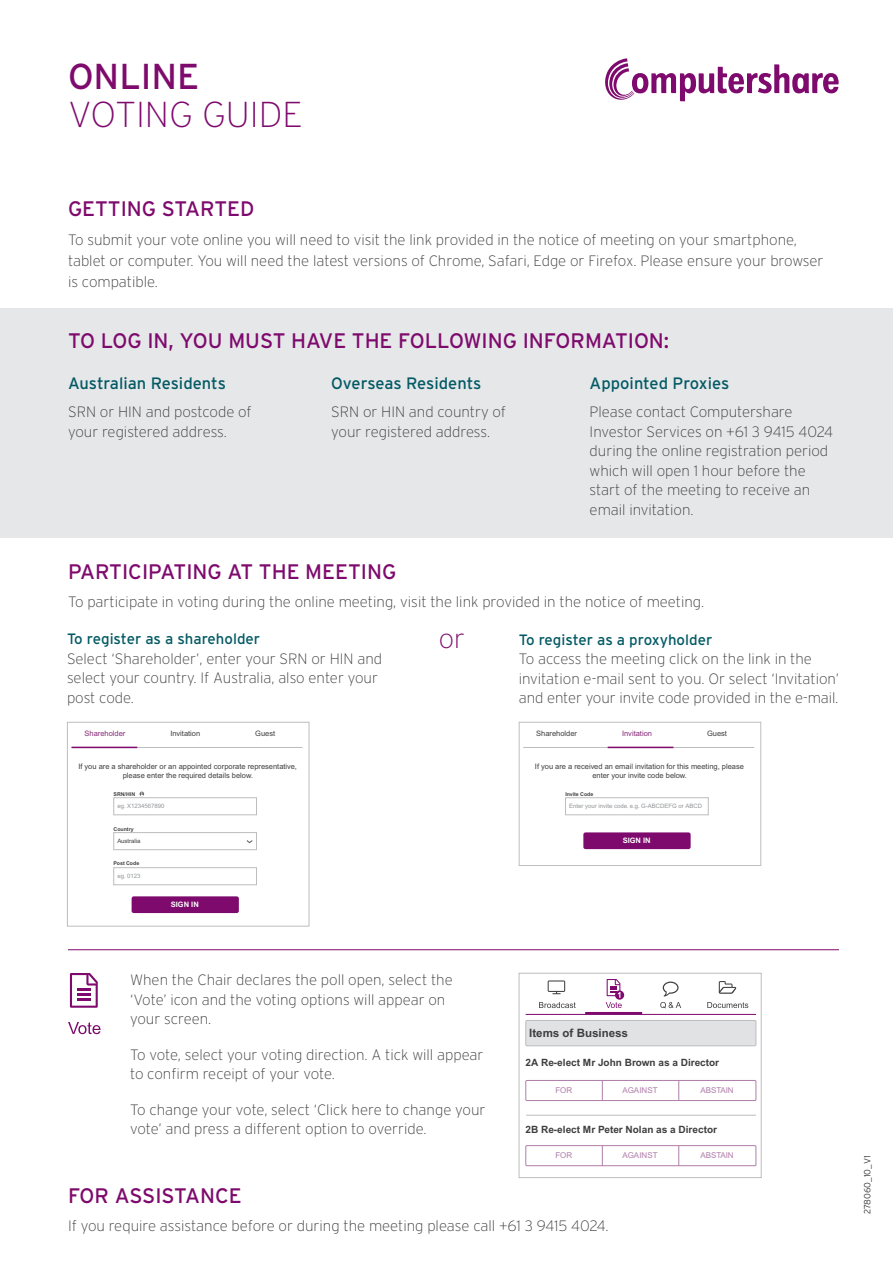
<style>
.page{position:relative;width:893px;height:1263px;background:#fff}
.page>*{position:absolute;margin:0;border:0;box-sizing:border-box;transform-origin:0 0}
.t1{font:200 36px "Interstate";color:#7e0a6d}
.t2{font:36px "Interstate";color:#7e0a6d}
.t3{font:200 27px "Interstate";color:#7e0a6d}
.t4{font:21px "Interstate";color:#7e0a6d}
.t5{font:16.5px "Interstate";color:#035a64}
.t6{font:200 15px/19.5px "Interstate";color:#3e3e3f}
.t7{font:15px "Interstate";color:#035a64}
.t8{font:700 11.55px "Arial";color:#3e3e3f}
.t9{font:700 10.05px "Arial";color:#3e3e3f}
.t10{font:300 9px "Interstate";color:#3e3e3f}
.t11{font:8.1px "Arial";color:#af7da9}
.t12{font:7.5px/9px "Arial";color:#3e3e3f;text-align:center}
.t13{font:7.5px "Arial";color:#872977}
.t14{font:700 7.5px "Arial";color:#fff}
.t15{font:6px "Arial";color:#939598}
.t16{font:6px "Arial";color:#3e3e3f}
.t17{font:700 5.25px "Arial";color:#3e3e3f}
</style>
<div class="page">
<div style="left:0;top:308px;width:893px;height:230px;background:#e6e7e9"></div>
<svg style="left:605px;top:58px;width:234px;height:43px"></svg>
<div style="left:67px;top:722px;width:242px;height:204px;border:1px solid #bcbdc0"></div>
<div style="left:113px;top:797px;width:144px;height:18px;border:1px solid #bcbdc0"></div>
<div style="left:113px;top:832px;width:144px;height:18px;border:1px solid #bcbdc0"></div>
<div style="left:113px;top:867px;width:144px;height:18px;border:1px solid #bcbdc0"></div>
<div style="left:132px;top:896px;width:107px;height:17px;background:#7e0a6d;border-radius:2px"></div>
<svg style="left:140px;top:792px;width:4px;height:4px"></svg>
<hr style="left:72px;top:747px;width:231px;height:1px;background:#bcbdc0">
<hr style="left:72px;top:747px;width:65px;height:1px;background:#7e0a6d">
<div style="left:519px;top:722px;width:242px;height:144px;border:1px solid #bcbdc0"></div>
<div style="left:565px;top:797px;width:144px;height:18px;border:1px solid #bcbdc0"></div>
<div style="left:583px;top:832px;width:108px;height:17px;background:#7e0a6d;border-radius:2px"></div>
<hr style="left:523px;top:747px;width:231px;height:1px;background:#bcbdc0">
<hr style="left:608px;top:747px;width:65px;height:1px;background:#7e0a6d">
<svg style="left:68px;top:1022px;width:33px;height:12px"></svg>
<svg style="left:70px;top:973px;width:28px;height:35px"></svg>
<svg style="left:548px;top:980px;width:17px;height:14px"></svg>
<svg style="left:539px;top:1002px;width:37px;height:6px"></svg>
<svg style="left:660px;top:1002px;width:21px;height:6px"></svg>
<svg style="left:663px;top:981px;width:16px;height:15px"></svg>
<svg style="left:707px;top:1002px;width:41px;height:6px"></svg>
<svg style="left:719px;top:981px;width:18px;height:13px"></svg>
<div style="left:519px;top:973px;width:242px;height:205px;border:1px solid #bcbdc0"></div>
<svg style="left:615px;top:990px;width:9px;height:10px"></svg>
<svg style="left:606px;top:979px;width:16px;height:29px"></svg>
<hr style="left:526px;top:1014px;width:230px;height:1px;background:#7e0a6d">
<hr style="left:585px;top:1012px;width:57px;height:2px;background:#7e0a6d">
<div style="left:526px;top:1020px;width:230px;height:26px;background:#e1e2e4"></div>
<div style="left:526px;top:1020px;width:230px;height:26px;border:1px solid #bcbdc0"></div>
<hr style="left:526px;top:1115px;width:230px;height:1px;background:#bcbdc0">
<div style="left:526px;top:1080px;width:230px;height:21px;border:1px solid #af7da9"></div>
<svg style="left:602px;top:1081px;width:1px;height:20px"></svg>
<svg style="left:678px;top:1081px;width:1px;height:20px"></svg>
<div style="left:526px;top:1145px;width:230px;height:21px;border:1px solid #af7da9"></div>
<svg style="left:602px;top:1146px;width:1px;height:20px"></svg>
<svg style="left:678px;top:1146px;width:1px;height:20px"></svg>
<hr style="left:68px;top:949px;width:771px;height:1px;background:#7e0a6d">
<h1 class="t2" style="left:68px;top:56px;width:133px">ONLINE</h1>
<h1 class="t1" style="left:68px;top:95px;width:236px">VOTING GUIDE</h1>
<h3 class="t4" style="left:68px;top:197px;width:188px">GETTING STARTED</h3>
<p class="t6" style="left:68px;top:229px;width:757px;line-height:21px">To submit your vote online you will need to visit the link provided in the notice of meeting on your smartphone, tablet or computer. You will need the latest versions of Chrome, Safari, Edge or Firefox. Please ensure your browser is compatible.</p>
<h3 class="t4" style="left:68px;top:329px;width:603px">TO LOG IN, YOU MUST HAVE THE FOLLOWING INFORMATION:</h3>
<p class="t5" style="left:68px;top:374px;width:159px">Australian Residents</p>
<p class="t6" style="left:68px;top:402px;width:185px">SRN or HIN and postcode of your registered address.</p>
<p class="t5" style="left:331px;top:374px;width:152px">Overseas Residents</p>
<p class="t6" style="left:331px;top:402px;width:176px">SRN or HIN and country of your registered address.</p>
<p class="t5" style="left:590px;top:374px;width:141px">Appointed Proxies</p>
<p class="t6" style="left:590px;top:402px;width:245px">Please contact Computershare<br>Investor Services on +61 3 9415 4024 during the online registration period which will open 1 hour before the start of the meeting to receive an email invitation.</p>
<h3 class="t4" style="left:68px;top:560px;width:330px">PARTICIPATING AT THE MEETING</h3>
<p class="t6" style="left:68px;top:592px;width:638px">To participate in voting during the online meeting, visit the link provided in the notice of meeting.</p>
<p class="t7" style="left:67px;top:631px;width:195px">To register as a shareholder</p>
<p class="t6" style="left:67px;top:649px;width:317px">Select ‘Shareholder’, enter your SRN or HIN and select your country. If Australia, also enter your post code.</p>
<h2 class="t3" style="left:439px;top:624px;width:28px">or</h2>
<p class="t7" style="left:519px;top:631px;width:195px">To register as a proxyholder</p>
<p class="t6" style="left:519px;top:649px;width:322px">To access the meeting click on the link in the invitation e-mail sent to you. Or select ‘Invitation’ and enter your invite code provided in the e-mail.</p>
<p class="t13" style="left:85px;top:729px;width:42px">Shareholder</p>
<p class="t12" style="left:170px;top:729px;width:31px">Invitation</p>
<p class="t12" style="left:255px;top:729px;width:22px">Guest</p>
<p class="t12" style="left:536px;top:729px;width:42px">Shareholder</p>
<p class="t13" style="left:622px;top:729px;width:31px">Invitation</p>
<p class="t12" style="left:707px;top:729px;width:22px">Guest</p>
<p class="t12" style="left:78px;top:762px;width:220px">If you are a shareholder or an appointed corporate representative, please enter the required details below.</p>
<p class="t12" style="left:535px;top:762px;width:210px">If you are a received an email invitation for this meeting, please enter your invite code below.</p>
<p class="t17" style="left:114px;top:791px;width:23px">SRN/HIN</p>
<p class="t17" style="left:114px;top:826px;width:22px">Country</p>
<p class="t17" style="left:114px;top:860px;width:27px">Post Code</p>
<p class="t15" style="left:117px;top:802px;width:49px">eg. X1234567890</p>
<p class="t16" style="left:117px;top:837px;width:25px">Australia</p>
<p class="t15" style="left:117px;top:872px;width:24px">eg. 0123</p>
<p class="t17" style="left:565px;top:791px;width:30px">Invite Code</p>
<p class="t15" style="left:569px;top:802px;width:134px">Enter your invite code. e.g. G-ABCDEFG or ABCD</p>
<p class="t14" style="left:623px;top:836px;width:29px">SIGN IN</p>
<p class="t14" style="left:171px;top:900px;width:29px">SIGN IN</p>
<p class="t6" style="left:130px;top:970px;width:324px">When the Chair declares the poll open, select the ‘Vote’ icon and the voting options will appear on your screen.</p>
<p class="t6" style="left:130px;top:1045px;width:355px">To vote, select your voting direction. A tick will appear to confirm receipt of your vote.</p>
<p class="t6" style="left:130px;top:1100px;width:357px">To change your vote, select ‘Click here to change your vote’ and press a different option to override.</p>
<p class="t8" style="left:529px;top:1026px;width:100px">Items of Business</p>
<p class="t9" style="left:526px;top:1056px;width:195px">2A Re-elect Mr John Brown as a Director</p>
<p class="t11" style="left:555px;top:1086px;width:18px">FOR</p>
<p class="t11" style="left:623px;top:1086px;width:36px">AGAINST</p>
<p class="t11" style="left:700px;top:1086px;width:35px">ABSTAIN</p>
<p class="t9" style="left:526px;top:1123px;width:193px">2B Re-elect Mr Peter Nolan as a Director</p>
<p class="t11" style="left:555px;top:1151px;width:18px">FOR</p>
<p class="t11" style="left:623px;top:1151px;width:36px">AGAINST</p>
<p class="t11" style="left:700px;top:1151px;width:35px">ABSTAIN</p>
<h3 class="t4" style="left:68px;top:1184px;width:175px">FOR ASSISTANCE</h3>
<p class="t6" style="left:68px;top:1216px;width:542px">If you require assistance before or during the meeting please call +61 3 9415 4024.</p>
<p class="t10" style="left:862px;top:1214px;width:60px;rotate:-90deg">278060_10_V1</p>
</div>
